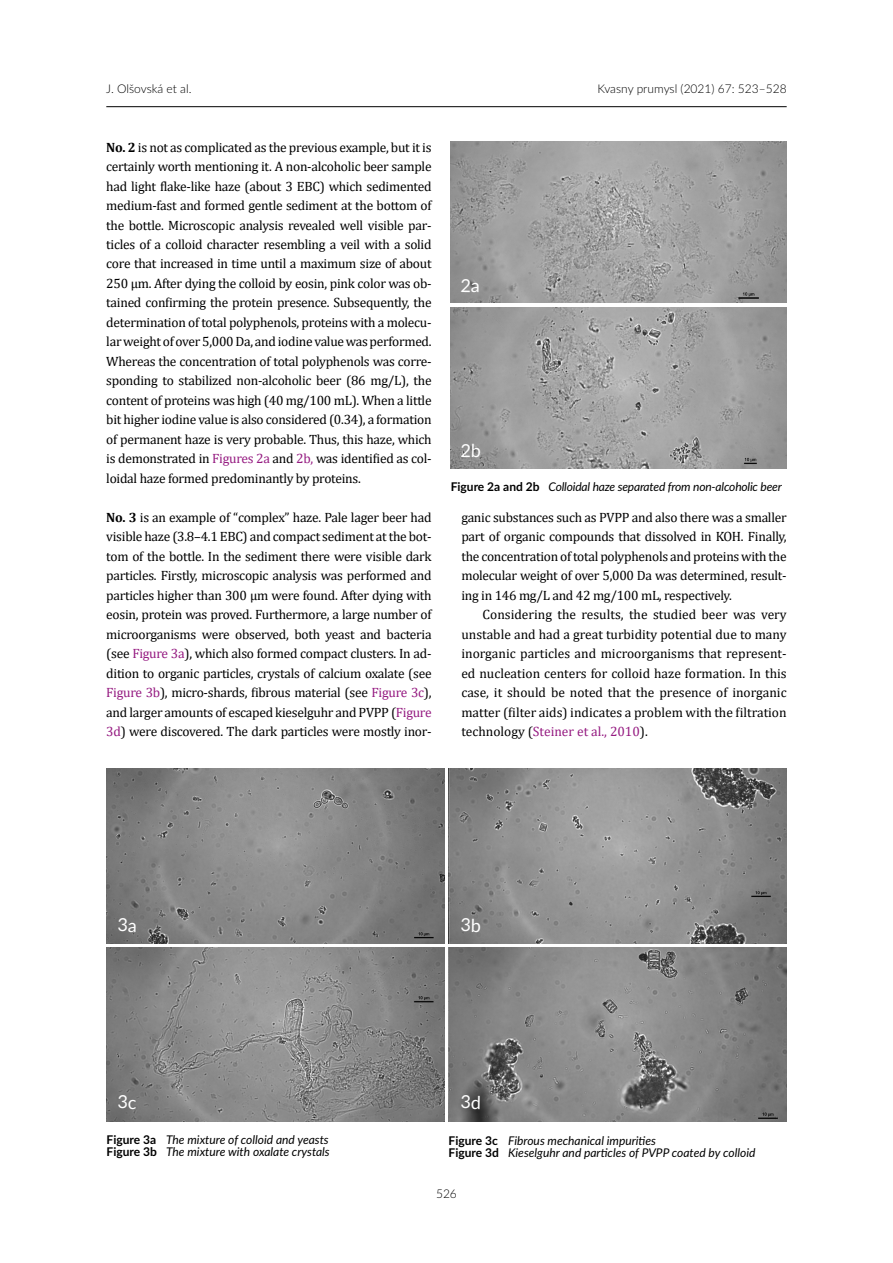
<style>
.page{position:relative;width:893px;height:1263px;background:#fff}
.page>*{position:absolute;margin:0;border:0;box-sizing:border-box;transform-origin:0 0}
.t1{font:13.5px/19.5px "Cambria";letter-spacing:-.02em;color:#000;text-align:justify}
.t2{font:italic 12px/12px "Lato";color:#000}
.t3{font:300 12px "Lato";color:#000}
.s1{font-weight:700}
.s2{color:#951b81}
.s3{font-weight:700;font-style:normal}
</style>
<div class="page">
<hr style="left:106px;top:106px;width:681px;height:1px;background:#000">
<img style="left:451px;top:141px;width:336px;height:162px">
<img style="left:451px;top:307px;width:336px;height:162px">
<img style="left:106px;top:769px;width:338px;height:174px">
<img style="left:449px;top:769px;width:338px;height:174px">
<img style="left:106px;top:947px;width:338px;height:175px">
<img style="left:449px;top:947px;width:338px;height:175px">
<svg style="left:118px;top:918px;width:18px;height:14px"></svg>
<svg style="left:461px;top:918px;width:19px;height:14px"></svg>
<svg style="left:461px;top:279px;width:18px;height:13px"></svg>
<svg style="left:461px;top:444px;width:19px;height:13px"></svg>
<svg style="left:118px;top:1095px;width:18px;height:14px"></svg>
<svg style="left:461px;top:1095px;width:19px;height:14px"></svg>
<p class="t3" style="left:106px;top:80px;width:87px">J. Olšovská et al.</p>
<p class="t3" style="left:597px;top:80px;width:191px">Kvasny prumysl (2021) 67: 523–528</p>
<p class="t1" style="left:106px;top:137px;width:327px"><span class="s1">No. 2</span> is not as complicated as the previous example, but it is certainly worth mentioning it. A non-alcoholic beer sample had light flake-like haze (about 3 EBC) which sedimented medium-fast and formed gentle sediment at the bottom of the bottle. Microscopic analysis revealed well visible par&shy;ticles of a colloid character resembling a veil with a solid core that increased in time until a maximum size of about 250 µm. After dying the colloid by eosin, pink color was ob&shy;tained confirming the protein presence. Subsequently, the determination of total polyphenols, proteins with a molecu&shy;lar weight of over 5,000 Da, and iodine value was performed.<br>Whereas the concentration of total polyphenols was corre&shy;sponding to stabilized non-alcoholic beer (86 mg/L), the content of proteins was high (40 mg/100 mL). When a little bit higher iodine value is also considered (0.34), a formation of permanent haze is very probable. Thus, this haze, which is demonstrated in <span class="s2">Figures 2a</span> and <span class="s2">2b,</span> was identified as col&shy;loidal haze formed predominantly by proteins.</p>
<p class="t1" style="left:106px;top:507px;width:327px"><span class="s1">No. 3</span> is an example of “complex” haze. Pale lager beer had visible haze (3.8–4.1 EBC) and compact sediment at the bot&shy;tom of the bottle. In the sediment there were visible dark particles. Firstly, microscopic analysis was performed and particles higher than 300 µm were found. After dying with eosin, protein was proved. Furthermore, a large number of microorganisms were observed, both yeast and bacteria (see <span class="s2">Figure 3a</span>), which also formed compact clusters. In ad&shy;dition to organic particles, crystals of calcium oxalate (see <span class="s2">Figure 3b</span>), micro-shards, fibrous material (see <span class="s2">Figure 3c</span>), and larger amounts of escaped kieselguhr and PVPP (<span class="s2">Figure 3d</span>) were discovered. The dark particles were mostly inor-</p>
<p class="t1" style="left:461px;top:507px;width:327px">ganic substances such as PVPP and also there was a smaller part of organic compounds that dissolved in KOH. Finally, the concentration of total polyphenols and proteins with the molecular weight of over 5,000 Da was determined, result&shy;ing in 146 mg/L and 42 mg/100 mL, respectively.</p>
<p class="t2" style="left:451px;top:480px;width:333px"><span class="s3">Figure 2a and 2b</span> Colloidal haze separated from non-alcoholic beer</p>
<p class="t1" style="left:461px;top:605px;width:327px;text-indent:21px">Considering the results, the studied beer was very unstable and had a great turbidity potential due to many inorganic particles and microorganisms that represent&shy;ed nucleation centers for colloid haze formation. In this case, it should be noted that the presence of inorganic matter (filter aids) indicates a problem with the filtration technology (<span class="s2">Steiner et al., 2010</span>).</p>
<p class="t2" style="left:107px;top:1133px;width:225px"><span class="s3">Figure 3a</span> The mixture of colloid and yeasts<br><span class="s3">Figure 3b</span> The mixture with oxalate crystals</p>
<p class="t2" style="left:449px;top:1134px;width:308px"><span class="s3">Figure 3c</span> Fibrous mechanical impurities<br><span class="s3">Figure 3d</span> Kieselguhr and particles of PVPP coated by colloid</p>
<p class="t3" style="left:436px;top:1185px;width:22px">526</p>
</div>
